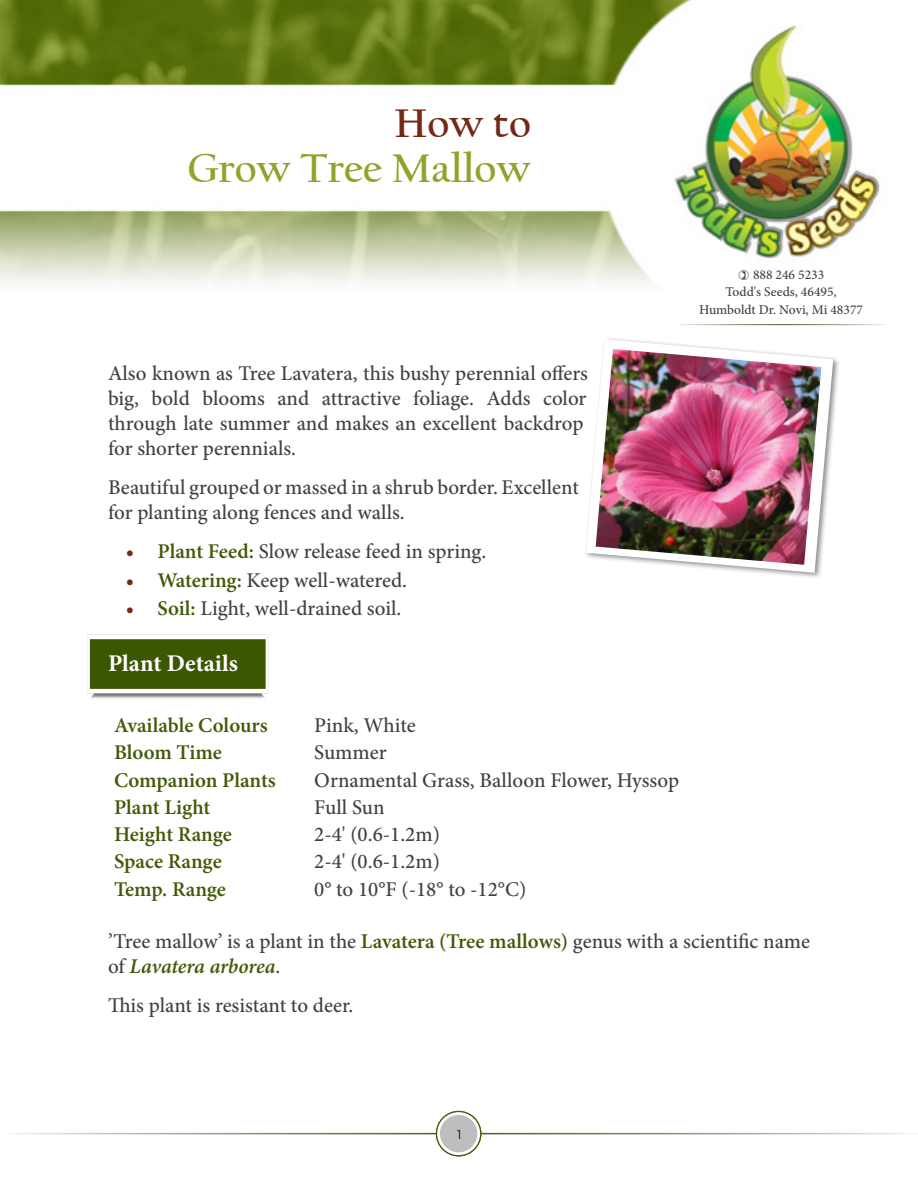
<style>
.page{position:relative;width:918px;height:1188px;background:#fff}
.page>*{position:absolute;margin:0;border:0;box-sizing:border-box;transform-origin:0 0}
.t1{font:700 42px "Californian FB";color:#91a32b}
.t2{font:700 42px "Californian FB";color:#742916}
.t3{font:700 24px "Minion Pro";color:#fff}
.t4{font:500 21px/25.2px "Minion Pro";color:#414042}
.t5{font:600 21px "Minion Pro";letter-spacing:-.005em;color:#415a06}
.t6{font:500 13.5px "Minion Pro";color:#414042}
.t7{font:13.05px "Gotham";color:#222021}
.s1{font-weight:700;color:#742916}
.s2{font-weight:600;color:#415a06}
.s3{font-weight:600;font-style:italic;color:#415a06}
</style>
<div class="page">
<img style="left:0;top:0;width:880px;height:287px">
<img style="left:87px;top:634px;width:182px;height:65px">
<div style="left:583px;top:336px;width:257px;height:243px;background:#000;opacity:.45"></div>
<svg style="left:586px;top:339px;width:247px;height:234px"></svg>
<img style="left:596px;top:349px;width:225px;height:216px">
<svg style="left:437px;top:1112px;width:44px;height:44px"></svg>
<div style="left:436px;top:1111px;width:45px;height:45px;border:1px solid #415a06;border-radius:50%"></div>
<div style="left:440px;top:1115px;width:37px;height:37px;background:#bcbec0;border-radius:50%"></div>
<svg style="left:739px;top:270px;width:10px;height:10px"></svg>
<h1 class="t2" style="left:395px;top:100px;width:138px">How to</h1>
<h1 class="t1" style="left:187px;top:145px;width:345px">Grow Tree Mallow</h1>
<p class="t4" style="left:108px;top:360px;width:482px">Also known as Tree Lavatera, this bushy perennial offers big, bold blooms and attractive foliage. Adds color through late summer and makes an excellent backdrop for shorter perennials.</p>
<p class="t4" style="left:108px;top:475px;width:472px">Beautiful grouped or massed in a shrub border. Excellent for planting along fences and walls.</p>
<p class="t4" style="left:126px;top:539px;width:362px"><span class="s1">•</span> <span class="s2">Plant Feed:</span> Slow release feed in spring.</p>
<p class="t4" style="left:126px;top:567px;width:283px"><span class="s1">•</span> <span class="s2">Watering:</span> Keep well-watered.</p>
<p class="t4" style="left:126px;top:596px;width:277px"><span class="s1">•</span> <span class="s2">Soil:</span> Light, well-drained soil.</p>
<p class="t3" style="left:108px;top:647px;width:132px">Plant Details</p>
<p class="t6" style="left:753px;top:266px;width:73px">888 246 5233</p>
<p class="t6" style="left:725px;top:283px;width:113px">Todd's Seeds, 46495,</p>
<p class="t6" style="left:699px;top:301px;width:165px">Humboldt Dr. Novi, Mi 48377</p>
<p class="t5" style="left:114px;top:711px;width:155px">Available Colours</p>
<p class="t4" style="left:314px;top:713px;width:103px">Pink, White</p>
<p class="t5" style="left:114px;top:738px;width:110px">Bloom Time</p>
<p class="t4" style="left:314px;top:740px;width:74px">Summer</p>
<p class="t5" style="left:114px;top:765px;width:163px">Companion Plants</p>
<p class="t4" style="left:314px;top:767px;width:366px">Ornamental Grass, Balloon Flower, Hyssop</p>
<p class="t5" style="left:114px;top:793px;width:98px">Plant Light</p>
<p class="t4" style="left:314px;top:795px;width:72px">Full Sun</p>
<p class="t5" style="left:114px;top:820px;width:119px">Height Range</p>
<p class="t4" style="left:314px;top:822px;width:127px">2-4' (0.6-1.2m)</p>
<p class="t5" style="left:114px;top:847px;width:109px">Space Range</p>
<p class="t4" style="left:314px;top:849px;width:127px">2-4' (0.6-1.2m)</p>
<p class="t5" style="left:114px;top:875px;width:114px">Temp. Range</p>
<p class="t4" style="left:314px;top:876px;width:214px">0° to 10°F (-18° to -12°C)</p>
<p class="t4" style="left:108px;top:929px;width:703px">’Tree mallow’ is a plant in the <span class="s2">Lavatera (Tree mallows)</span> genus with a scientific name of <span class="s3">Lavatera arborea</span>.</p>
<p class="t4" style="left:108px;top:993px;width:247px">This plant is resistant to deer.</p>
<p class="t7" style="left:455px;top:1126px;width:9px">21</p>
</div>
